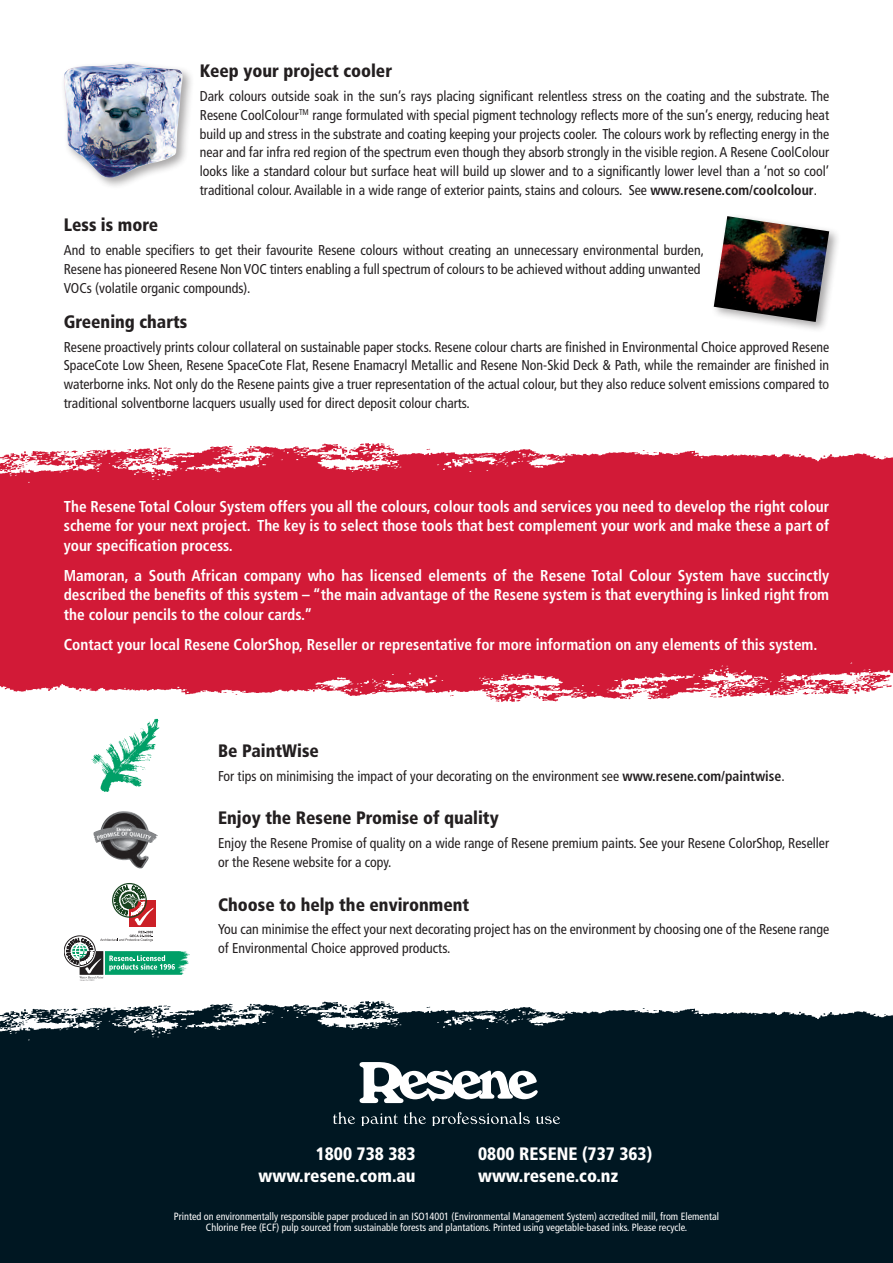
<style>
.page{position:relative;width:893px;height:1263px;background:#001722}
.page>*{position:absolute;margin:0;border:0;box-sizing:border-box;transform-origin:0 0}
.Subhead{font:900 condensed 18px "Frutiger";color:#231f20}
.t1{font:900 condensed 18px "Frutiger";color:#fff}
.Body_panel_text{font:700 condensed 15.75px/19.5px "Frutiger";color:#fff;text-align:justify}
.Body_copy{font:condensed 14.25px/18.8px "Frutiger";color:#231f20}
.t2{font:condensed 10.5px/11.2px "Frutiger";color:#fff;text-align:center}
.s1{font-weight:700}
</style>
<div class="page">
<div style="left:0;top:0;width:893px;height:1042px;background:#fff"></div>
<div style="left:710px;top:213px;width:131px;height:121px;background:#231f20;opacity:.4"></div>
<img style="left:714px;top:216px;width:115px;height:106px">
<img style="left:0;top:1001px;width:893px;height:124px">
<svg style="left:333px;top:1112px;width:22px;height:12px"></svg>
<svg style="left:361px;top:1113px;width:37px;height:13px"></svg>
<svg style="left:404px;top:1112px;width:22px;height:12px"></svg>
<svg style="left:432px;top:1112px;width:98px;height:14px"></svg>
<svg style="left:536px;top:1116px;width:24px;height:8px"></svg>
<svg style="left:360px;top:1062px;width:178px;height:41px"></svg>
<img style="left:0;top:443px;width:893px;height:259px">
<div style="left:60px;top:60px;width:135px;height:130px;background:#231f20;opacity:.4"></div>
<img style="left:63px;top:62px;width:120px;height:117px">
<div style="left:0;top:512px;width:893px;height:119px;background:#d21a37"></div>
<img style="left:91px;top:718px;width:69px;height:74px">
<img style="left:93px;top:819px;width:65px;height:49px">
<div style="left:64px;top:936px;width:31px;height:31px;border:1px solid #231f20;border-radius:50%"></div>
<div style="left:129px;top:899px;width:27px;height:27px;background:#cc2027"></div>
<svg style="left:112px;top:883px;width:42px;height:42px"></svg>
<svg style="left:66px;top:931px;width:124px;height:50px"></svg>
<p class="Subhead" style="left:200px;top:60px;width:194px">Keep your project cooler</p>
<p class="Body_copy" style="left:200px;top:87px;width:631px;text-align:justify">Dark colours outside soak in the sun’s rays placing significant relentless stress on the coating and the substrate. The Resene CoolColour<sup>TM</sup> range formulated with special pigment technology reflects more of the sun’s energy, reducing heat build up and stress in the substrate and coating keeping your projects cooler. The colours work by reflecting energy in the near and far infra red region of the spectrum even though they absorb strongly in the visible region. A Resene CoolColour looks like a standard colour but surface heat will build up slower and to a significantly lower level than a ‘not so cool’ traditional colour. Available in a wide range of exterior paints, stains and colours. See <span class="s1">www.resene.com/coolcolour</span>.</p>
<p class="Subhead" style="left:64px;top:214px;width:96px">Less is more</p>
<p class="Body_copy" style="left:64px;top:241px;width:642px">And to enable specifiers to get their favourite Resene colours without creating an unnecessary environmental burden,<br>Resene has pioneered Resene Non VOC tinters enabling a full spectrum of colours to be achieved without adding unwanted<br>VOCs (volatile organic compounds).</p>
<p class="Subhead" style="left:64px;top:311px;width:125px">Greening charts</p>
<p class="Body_copy" style="left:64px;top:337px;width:767px;text-align:justify">Resene proactively prints colour collateral on sustainable paper stocks. Resene colour charts are finished in Environmental Choice approved Resene SpaceCote Low Sheen, Resene SpaceCote Flat, Resene Enamacryl Metallic and Resene Non-Skid Deck &amp; Path, while the remainder are finished in waterborne inks. Not only do the Resene paints give a truer representation of the actual colour, but they also reduce solvent emissions compared to traditional solventborne lacquers usually used for direct deposit colour charts.</p>
<p class="Body_panel_text" style="left:64px;top:496px;width:767px">The Resene Total Colour System offers you all the colours, colour tools and services you need to develop the right colour scheme for your next project. The key is to select those tools that best complement your work and make these a part of your specification process.</p>
<p class="Body_panel_text" style="left:64px;top:565px;width:767px">Mamoran, a South African company who has licensed elements of the Resene Total Colour System have succinctly described the benefits of this system – “the main advantage of the Resene system is that everything is linked right from the colour pencils to the colour cards.”</p>
<p class="Body_panel_text" style="left:64px;top:635px;width:755px">Contact your local Resene ColorShop, Reseller or representative for more information on any elements of this system.</p>
<p class="Subhead" style="left:218px;top:740px;width:102px">Be PaintWise</p>
<p class="Body_copy" style="left:218px;top:767px;width:568px">For tips on minimising the impact of your decorating on the environment see <span class="s1">www.resene.com/paintwise</span>.</p>
<p class="Subhead" style="left:218px;top:807px;width:282px">Enjoy the Resene Promise of quality</p>
<p class="Body_copy" style="left:218px;top:834px;width:612px">Enjoy the Resene Promise of quality on a wide range of Resene premium paints. See your Resene ColorShop, Reseller or the Resene website for a copy.</p>
<p class="Subhead" style="left:218px;top:893px;width:253px">Choose to help the environment</p>
<p class="Body_copy" style="left:218px;top:920px;width:612px">You can minimise the effect your next decorating project has on the environment by choosing one of the Resene range of Environmental Choice approved products.</p>
<p class="t1" style="left:316px;top:1143px;width:101px">1800 738 383</p>
<p class="t1" style="left:259px;top:1164px;width:159px">www.resene.com.au</p>
<p class="t1" style="left:478px;top:1143px;width:175px">0800 RESENE (737 363)</p>
<p class="t1" style="left:478px;top:1164px;width:141px">www.resene.co.nz</p>
<p class="t2" style="left:174px;top:1210px;width:546px">Printed on environmentally responsible paper produced in an ISO14001 (Environmental Management System) accredited mill, from Elemental<br>Chlorine Free (ECF) pulp sourced from sustainable forests and plantations. Printed using vegetable-based inks. Please recycle.</p>
</div>
